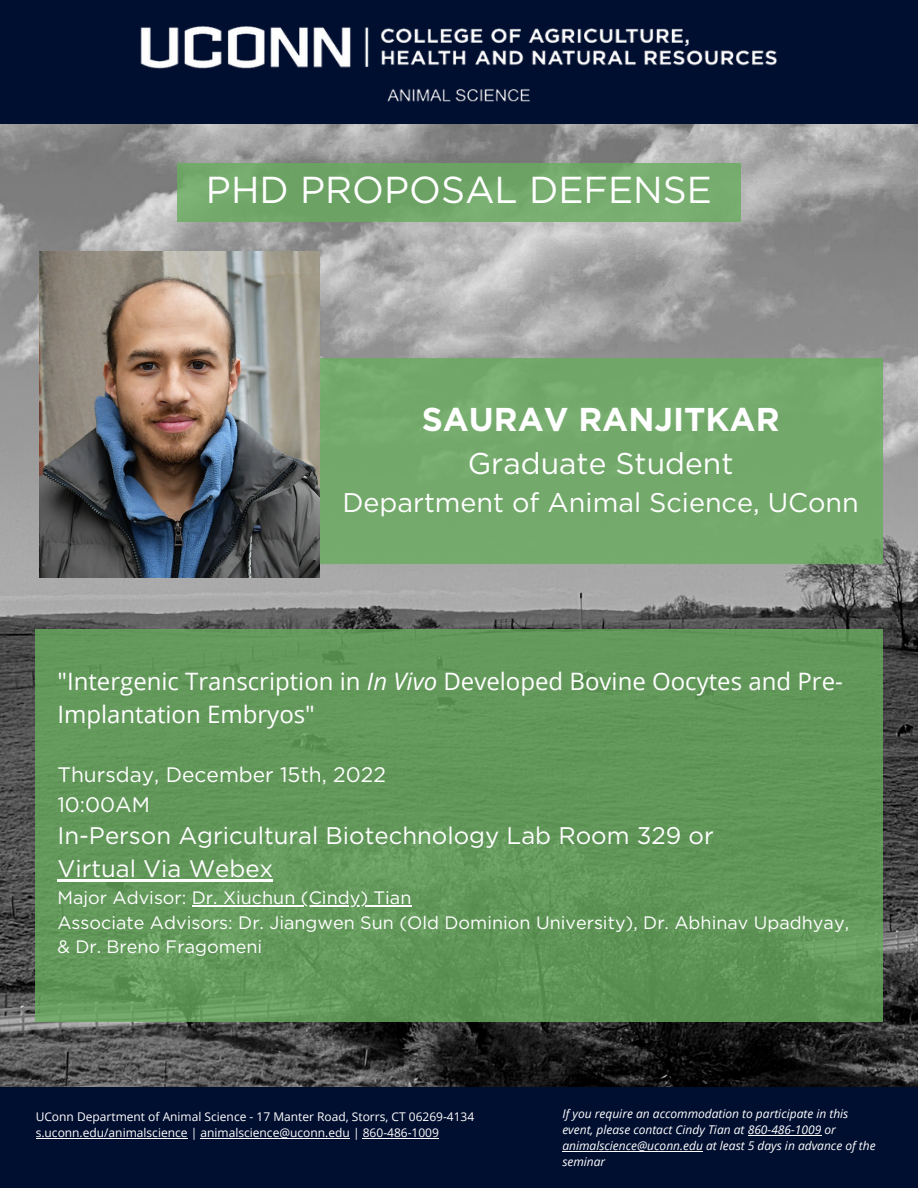
<style>
.page{position:relative;width:918px;height:1188px;background:#000e2f}
.page>*{position:absolute;margin:0;border:0;box-sizing:border-box;transform-origin:0 0}
.t1{font:37.5px "Gotham";color:#fff}
.t2{font:700 33px "Gotham";color:#fff}
.t3{font:30px "Gotham";color:#fff}
.t4{font:27px "Gotham";color:#fff}
.t5{font:24px/32.7px "Open Sans";color:#fff}
.t6{font:24px/32.7px "Gotham";color:#fff}
.t7{font:21px/29.2px "Gotham";color:#fff}
.t8{font:18px/24.8px "Gotham";color:#fff}
.t9{font:italic 12px/16px "Open Sans";color:#fff}
.t10{font:12px/16px "Open Sans";color:#fff}
.s1{font-style:italic}
</style>
<div class="page">
<img style="left:0;top:124px;width:918px;height:963px">
<div style="left:319px;top:358px;width:564px;height:206px;background:#74a96c"></div>
<div style="left:177px;top:163px;width:564px;height:59px;background:#74aa6c"></div>
<hr style="left:36px;top:1138px;width:152px;height:1px;background:#fff">
<hr style="left:201px;top:1138px;width:149px;height:1px;background:#fff">
<hr style="left:363px;top:1138px;width:76px;height:1px;background:#fff">
<hr style="left:748px;top:1135px;width:73px;height:1px;background:#fff">
<hr style="left:562px;top:1151px;width:141px;height:1px;background:#fff">
<img style="left:140px;top:26px;width:638px;height:76px">
<img style="left:39px;top:252px;width:280px;height:326px">
<div style="left:36px;top:629px;width:847px;height:393px;background:#62985a"></div>
<hr style="left:57px;top:879px;width:216px;height:2px;background:#fff">
<hr style="left:192px;top:905px;width:219px;height:1px;background:#fff">
<h1 class="t1" style="left:206px;top:173px;width:508px">PHD PROPOSAL DEFENSE</h1>
<h2 class="t2" style="left:422px;top:404px;width:359px">SAURAV RANJITKAR</h2>
<h3 class="t3" style="left:468px;top:450px;width:267px">Graduate Student</h3>
<h3 class="t4" style="left:342px;top:491px;width:518px">Department of Animal Science, UConn</h3>
<h3 class="t5" style="left:57px;top:664px;width:787px">"Intergenic Transcription in <span class="s1">In Vivo</span> Developed Bovine Oocytes and Pre-<br>Implantation Embryos"</h3>
<h3 class="t7" style="left:57px;top:761px;width:330px">Thursday, December 15th, 2022<br>10:00AM</h3>
<h3 class="t6" style="left:57px;top:821px;width:658px">In-Person Agricultural Biotechnology Lab Room 329 or<br>Virtual Via Webex</h3>
<h3 class="t8" style="left:57px;top:886px;width:793px">Major Advisor: Dr. Xiuchun (Cindy) Tian<br>Associate Advisors: Dr. Jiangwen Sun (Old Dominion University), Dr. Abhinav Upadhyay, &amp; Dr. Breno Fragomeni</h3>
<p class="t10" style="left:36px;top:1108px;width:440px">UConn Department of Animal Science - 17 Manter Road, Storrs, CT 06269-4134 s.uconn.edu/animalscience | animalscience@uconn.edu | 860-486-1009</p>
<p class="t9" style="left:562px;top:1105px;width:315px">If you require an accommodation to participate in this event, please contact Cindy Tian at 860-486-1009 or animalscience@uconn.edu at least 5 days in advance of the seminar</p>
</div>
